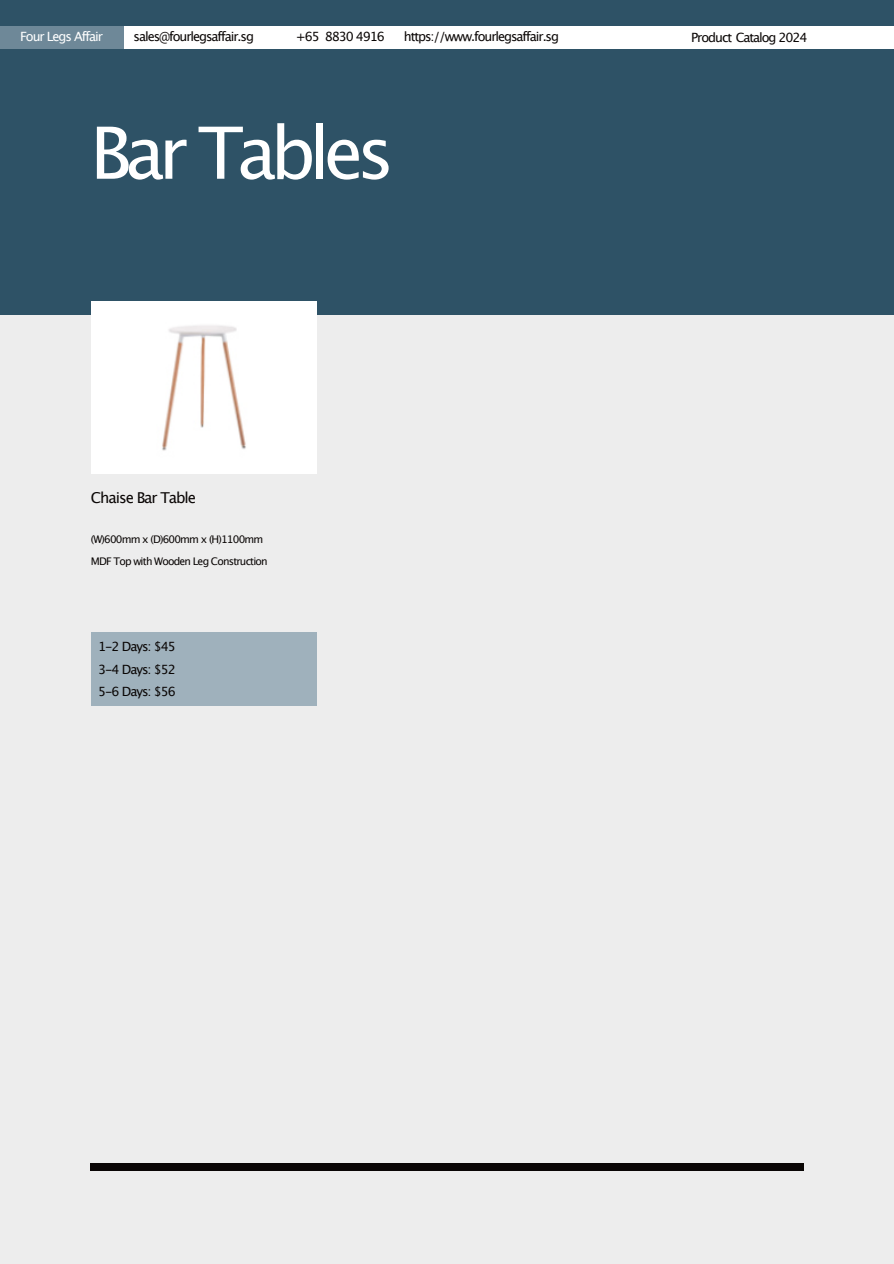
<style>
.page{position:relative;width:894px;height:1264px;background:#fff}
.page>*{position:absolute;margin:0;border:0;box-sizing:border-box;transform-origin:0 0}
.t1{font:72px "Lucida Grande";letter-spacing:-.09em;color:#fff}
.t2{font:15px "Lucida Grande";letter-spacing:-.07em;color:#0a0605}
.t3{font:12.75px/22.5px "Lucida Grande";letter-spacing:-.085em;color:#0a0605;text-align:justify}
.t4{font:12.75px "Lucida Grande";letter-spacing:-.08em;color:#fff}
.t5{font:10.5px/22.5px "Lucida Grande";letter-spacing:-.075em;color:#0a0605}
</style>
<div class="page">
<div style="left:0;top:0;width:893px;height:315px;background:#2e5266"></div>
<div style="left:0;top:26px;width:124px;height:23px;background:#6e8898"></div>
<div style="left:124px;top:26px;width:769px;height:23px;background:#fff"></div>
<div style="left:0;top:315px;width:893px;height:948px;background:#ededed"></div>
<div style="left:90px;top:1163px;width:713px;height:7px;background:#0a0605"></div>
<div style="left:91px;top:301px;width:225px;height:172px;background:#fff"></div>
<div style="left:91px;top:632px;width:225px;height:74px;background:#9fb1bc"></div>
<img style="left:162px;top:325px;width:84px;height:126px">
<p class="t4" style="left:20px;top:31px;width:84px">Four Legs Affair</p>
<p class="t3" style="left:133px;top:26px;width:122px">sales@fourlegsaffair.sg</p>
<p class="t3" style="left:295px;top:26px;width:91px">+65 8830 4916</p>
<p class="t3" style="left:403px;top:26px;width:157px">https://www.fourlegsaffair.sg</p>
<p class="t3" style="left:691px;top:27px;width:118px">Product Catalog 2024</p>
<h1 class="t1" style="left:90px;top:122px;width:305px">Bar Tables</h1>
<p class="t2" style="left:91px;top:491px;width:107px">Chaise Bar Table</p>
<p class="t5" style="left:91px;top:528px;width:178px">(W)600mm x (D)600mm x (H)1100mm<br>MDF Top with Wooden Leg Construction</p>
<p class="t3" style="left:98px;top:636px;width:79px">1-2 Days: $45<br>3-4 Days: $52<br>5-6 Days: $56</p>
</div>
